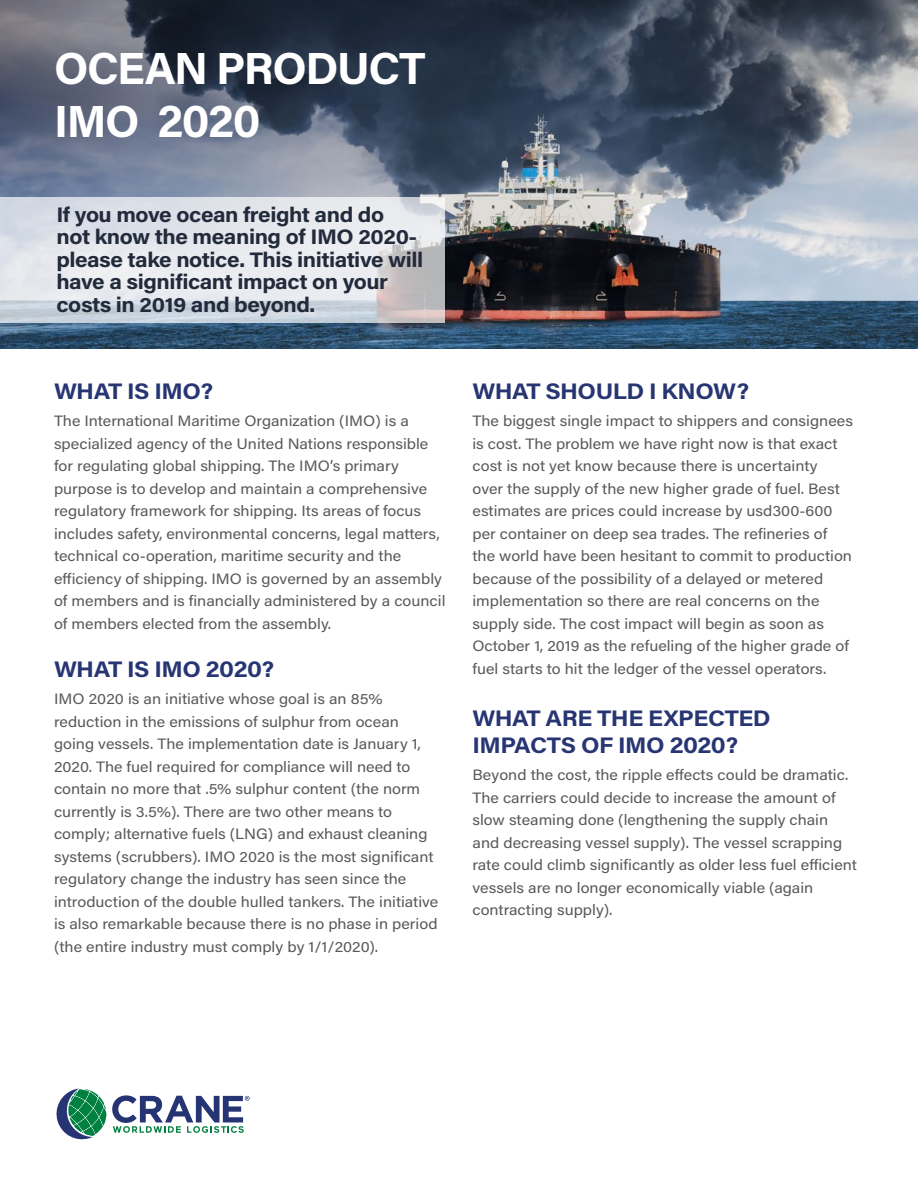
<style>
.page{position:relative;width:918px;height:1188px;background:#fff}
.page>*{position:absolute;margin:0;border:0;box-sizing:border-box;transform-origin:0 0}
.t1{font:700 45px/52.5px "Acumin Pro";letter-spacing:-.03em;color:#fff}
.t2{font:700 22.5px/27px "Acumin Pro";letter-spacing:-.02em;color:#273573;scale:1.08 1}
.t3{font:700 21px/22.5px "Acumin Pro";letter-spacing:-.02em;color:#222a3b;scale:1.08 1}
.t4{font:15px/22.5px "Acumin Pro";color:#58595b;scale:1.08 1}
</style>
<div class="page">
<svg style="left:56px;top:1089px;width:50px;height:51px"></svg>
<svg style="left:112px;top:1095px;width:138px;height:38px"></svg>
<img style="left:0;top:0;width:918px;height:348px">
<svg style="left:0;top:197px;width:445px;height:126px;fill:#e4e6ec"></svg>
<h1 class="t1" style="left:54px;top:40px;width:373px">OCEAN PRODUCT<br>IMO 2020</h1>
<h3 class="t3" style="left:56px;top:202px;width:341px">If you move ocean freight and do<br>not know the meaning of IMO 2020- please take notice. This initiative will have a significant impact on your costs in 2019 and beyond.</h3>
<h2 class="t2" style="left:54px;top:377px;width:149px">WHAT IS IMO?</h2>
<p class="t4" style="left:54px;top:409px;width:364px">The International Maritime Organization (IMO) is a specialized agency of the United Nations responsible for regulating global shipping. The IMO’s primary purpose is to develop and maintain a comprehensive regulatory framework for shipping. Its areas of focus includes safety, environmental concerns, legal matters, technical co-operation, maritime security and the efficiency of shipping. IMO is governed by an assembly of members and is financially administered by a council of members elected from the assembly.</p>
<h2 class="t2" style="left:54px;top:655px;width:205px">WHAT IS IMO 2020?</h2>
<p class="t4" style="left:54px;top:687px;width:357px">IMO 2020 is an initiative whose goal is an 85% reduction in the emissions of sulphur from ocean going vessels. The implementation date is January 1, 2020. The fuel required for compliance will need to contain no more that .5% sulphur content (the norm currently is 3.5%). There are two other means to comply; alternative fuels (LNG) and exhaust cleaning systems (scrubbers). IMO 2020 is the most significant regulatory change the industry has seen since the introduction of the double hulled tankers. The initiative is also remarkable because there is no phase in period (the entire industry must comply by 1/1/2020).</p>
<h2 class="t2" style="left:472px;top:377px;width:258px">WHAT SHOULD I KNOW?</h2>
<p class="t4" style="left:472px;top:409px;width:354px">The biggest single impact to shippers and consignees is cost. The problem we have right now is that exact cost is not yet know because there is uncertainty<br>over the supply of the new higher grade of fuel. Best estimates are prices could increase by usd300-600 per container on deep sea trades. The refineries of the world have been hesitant to commit to production because of the possibility of a delayed or metered implementation so there are real concerns on the supply side. The cost impact will begin as soon as October 1, 2019 as the refueling of the higher grade of fuel starts to hit the ledger of the vessel operators.</p>
<h2 class="t2" style="left:472px;top:704px;width:278px">WHAT ARE THE EXPECTED<br>IMPACTS OF IMO 2020?</h2>
<p class="t4" style="left:472px;top:763px;width:358px">Beyond the cost, the ripple effects could be dramatic.<br>The carriers could decide to increase the amount of slow steaming done (lengthening the supply chain and decreasing vessel supply). The vessel scrapping rate could climb significantly as older less fuel efficient vessels are no longer economically viable (again contracting supply).</p>
</div>
